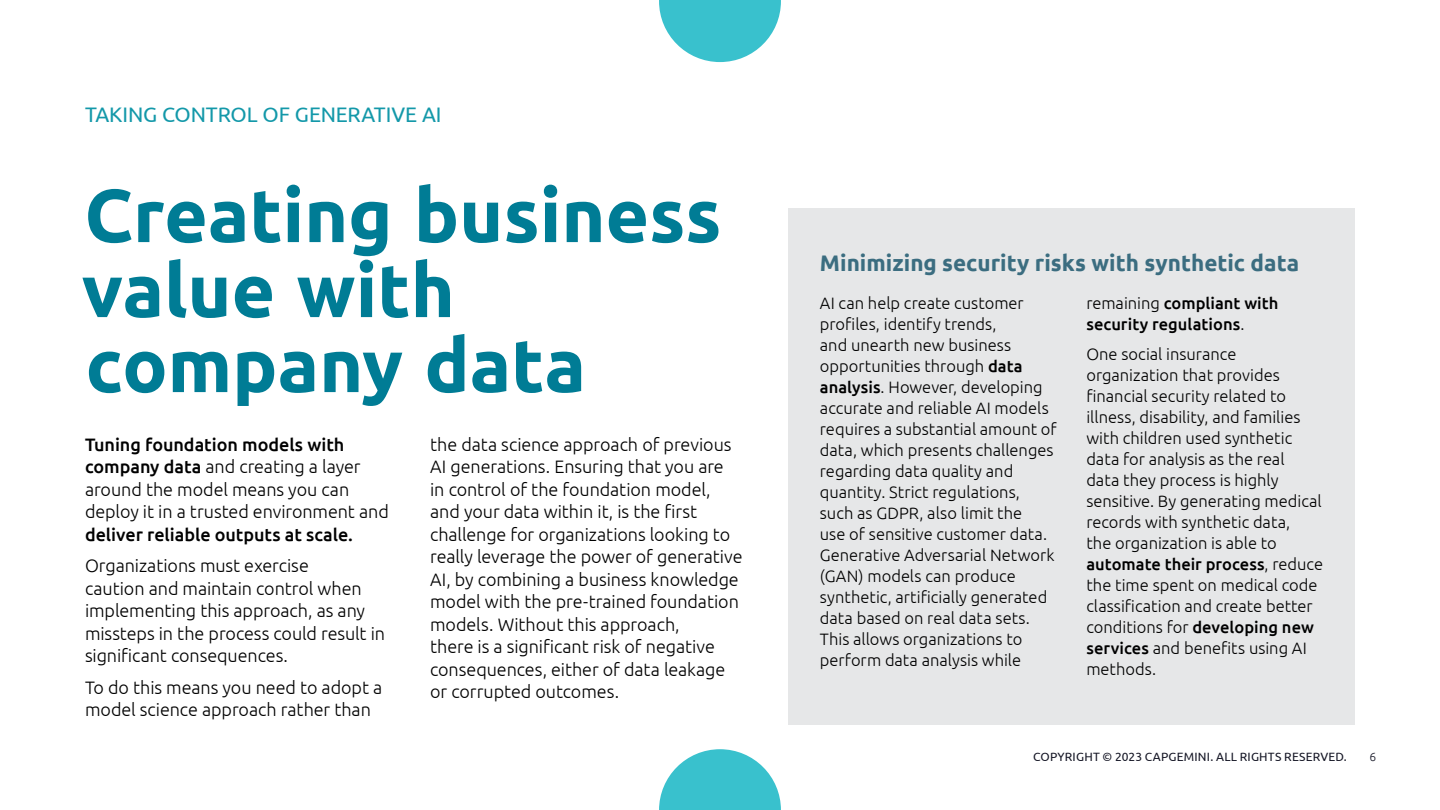
<style>
.page{position:relative;width:1440px;height:810px;background:#fff}
.page>*{position:absolute;margin:0;border:0;box-sizing:border-box;transform-origin:0 0}
.t1{font:700 75px/75px "Ubuntu";color:#007c95}
.t2{font:700 22.5px "Ubuntu";color:#3b6d80}
.t3{font:21px "Ubuntu";letter-spacing:-.005em;color:#1398a9}
.t4{font:300 18px/22.5px "Ubuntu";letter-spacing:-.005em;color:#000}
.t5{font:500 18px "Ubuntu";letter-spacing:-.005em;color:#000}
.t6{font:300 16.5px/21px "Ubuntu";color:#000}
.t7{font:500 16.5px/21px "Ubuntu";color:#000}
.t8{font:12px "Ubuntu";letter-spacing:.015em;color:#151625}
.t9{font:300 12px "Ubuntu";color:#151625}
.s1{font-weight:500}
.s2{font-weight:300}
</style>
<div class="page">
<svg style="left:659px;top:749px;width:122px;height:61px"></svg>
<svg style="left:659px;top:0;width:122px;height:62px"></svg>
<div style="left:788px;top:208px;width:567px;height:517px;background:#e6e7e8"></div>
<p class="t3" style="left:85px;top:102px;width:358px">TAKING CONTROL OF GENERATIVE AI</p>
<h1 class="t1" style="left:82px;top:177px;width:641px">Creating business value with company data</h1>
<p class="t4" style="left:85px;top:433px;width:305px"><span class="s1">Tuning foundation models with company data</span> and creating a layer around the model means you can deploy it in a trusted environment and</p>
<p class="t5" style="left:85px;top:523px;width:270px">deliver reliable outputs at scale.</p>
<p class="t4" style="left:85px;top:554px;width:302px">Organizations must exercise<br>caution and maintain control when implementing this approach, as any missteps in the process could result in significant consequences.</p>
<p class="t4" style="left:85px;top:676px;width:299px">To do this means you need to adopt a model science approach rather than</p>
<p class="t4" style="left:430px;top:433px;width:314px">the data science approach of previous AI generations. Ensuring that you are in control of the foundation model, and your data within it, is the first challenge for organizations looking to really leverage the power of generative AI, by combining a business knowledge model with the pre-trained foundation models. Without this approach,<br>there is a significant risk of negative consequences, either of data leakage or corrupted outcomes.</p>
<h2 class="t2" style="left:820px;top:250px;width:481px">Minimizing security risks with synthetic data</h2>
<p class="t6" style="left:820px;top:292px;width:238px">AI can help create customer profiles, identify trends,<br>and unearth new business opportunities through <span class="s1">data analysis</span>. However, developing accurate and reliable AI models requires a substantial amount of data, which presents challenges regarding data quality and quantity. Strict regulations, such as GDPR, also limit the<br>use of sensitive customer data.<br>Generative Adversarial Network (GAN) models can produce synthetic, artificially generated data based on real data sets.<br>This allows organizations to perform data analysis while</p>
<p class="t7" style="left:1086px;top:292px;width:194px"><span class="s2">remaining</span> compliant with security regulations<span class="s2">.</span></p>
<p class="t6" style="left:1086px;top:344px;width:238px">One social insurance organization that provides financial security related to illness, disability, and families with children used synthetic data for analysis as the real<br>data they process is highly sensitive. By generating medical records with synthetic data,<br>the organization is able to <span class="s1">automate their process</span>, reduce the time spent on medical code classification and create better conditions for <span class="s1">developing new services</span> and benefits using AI methods.</p>
<p class="t8" style="left:1033px;top:750px;width:315px">COPYRIGHT © 2023 CAPGEMINI. ALL RIGHTS RESERVED.</p>
<p class="t9" style="left:1369px;top:750px;width:8px">6</p>
</div>
